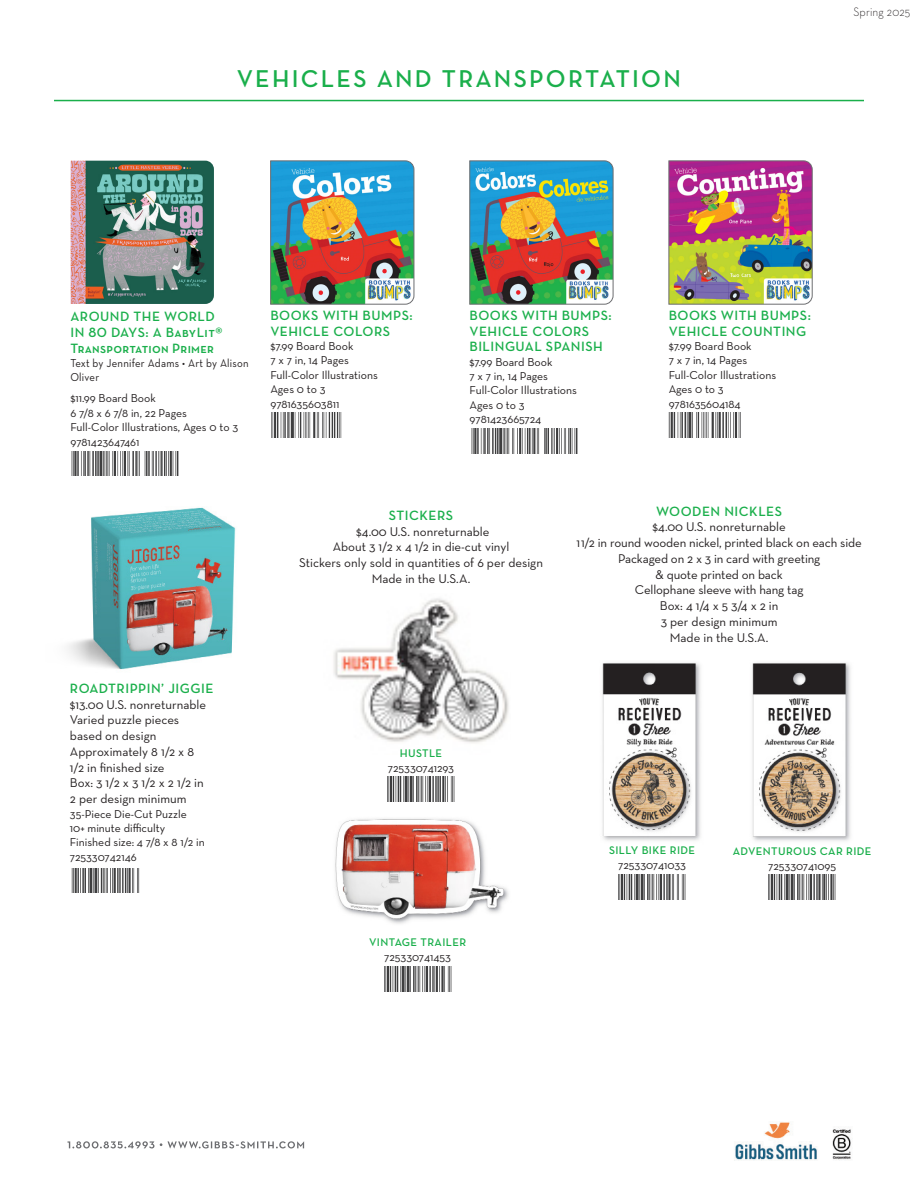
<style>
.page{position:relative;width:918px;height:1188px;background:#fff}
.page>*{position:absolute;margin:0;border:0;box-sizing:border-box;transform-origin:0 0}
._14_Back_Header{font:600 24.75px "Neutraface Text";letter-spacing:.09em;color:#1aaf4b}
._09_Backlist_Title{font:600 13.65px/15.6px "Neutraface Text";letter-spacing:.035em;color:#1aaf4b}
._05_Stats{font:600 13.65px "Neutraface Text";letter-spacing:.035em;color:#1aaf4b}
.Gift_Title{font:600 13.65px "Neutraface Text";letter-spacing:.035em;color:#1aaf4b}
._05_Stats-2{font:12.9px/15.8px "Neutraface Text";color:#231f20}
.Gift_Stats{font:12.9px "Neutraface Text";color:#231f20}
._11_Back_Author{font:300 12.45px "Neutraface Text";letter-spacing:.01em;color:#231f20;scale:.92 1}
._12_Back_Stats{font:11.7px "Neutraface Text";color:#231f20}
._05_Stats-3{font:11.7px "Neutraface Text";color:#231f20}
.Gift_Stats-2{font:11.7px "Neutraface Text";color:#231f20}
.Gift_ISBN{font:11.7px "Neutraface Text";color:#231f20}
._12b_Back_ISBN{font:11.7px "Neutraface Text";letter-spacing:-.005em;color:#231f20}
._02_Author_Name{font:11.7px/14.4px "Neutraface Text";letter-spacing:.02em;color:#231f20;scale:.92 1}
.Gift_Title-2{font:600 11.25px "Neutraface Text";letter-spacing:.035em;color:#1aaf4b}
</style>
<div class="page">
<svg style="left:68px;top:1141px;width:236px;height:7px"></svg>
<img style="left:734px;top:1122px;width:117px;height:39px">
<hr style="left:54px;top:100px;width:810px;height:1px;background:#1aaf4b">
<img style="left:71px;top:451px;width:108px;height:25px">
<img style="left:71px;top:161px;width:143px;height:143px">
<img style="left:668px;top:160px;width:145px;height:145px">
<img style="left:669px;top:413px;width:72px;height:25px">
<img style="left:270px;top:160px;width:144px;height:145px">
<img style="left:271px;top:413px;width:71px;height:25px">
<img style="left:469px;top:160px;width:145px;height:145px">
<img style="left:471px;top:429px;width:107px;height:24px">
<img style="left:71px;top:868px;width:69px;height:25px">
<img style="left:602px;top:662px;width:99px;height:179px">
<img style="left:618px;top:874px;width:68px;height:25px">
<img style="left:752px;top:662px;width:99px;height:179px">
<img style="left:768px;top:875px;width:68px;height:25px">
<img style="left:333px;top:598px;width:176px;height:145px">
<img style="left:387px;top:777px;width:68px;height:25px">
<img style="left:335px;top:818px;width:174px;height:106px">
<img style="left:384px;top:966px;width:68px;height:25px">
<img style="left:68px;top:507px;width:168px;height:163px">
<p class="_14_Back_Header" style="left:237px;top:63px;width:446px">VEHICLES AND TRANSPORTATION</p>
<p class="_11_Back_Author" style="left:853px;top:4px;width:63px">Spring 2025</p>
<p class="_09_Backlist_Title" style="left:70px;top:309px;width:154px">AROUND THE WORLD<br>IN 80 DAYS: A BabyLit®<br>Transportation Primer</p>
<p class="_02_Author_Name" style="left:70px;top:356px;width:195px">Text by Jennifer Adams • Art by Alison<br>Oliver</p>
<p class="_05_Stats-3" style="left:70px;top:391px;width:87px">$11.99 Board Book</p>
<p class="_05_Stats-3" style="left:70px;top:406px;width:118px">6 7/8 x 6 7/8 in, 22 Pages</p>
<p class="_05_Stats-3" style="left:70px;top:420px;width:169px">Full-Color Illustrations, Ages 0 to 3</p>
<p class="_12b_Back_ISBN" style="left:70px;top:434px;width:70px">9781423647461</p>
<p class="_09_Backlist_Title" style="left:270px;top:307px;width:144px">BOOKS WITH BUMPS:<br>VEHICLE COLORS</p>
<p class="_12_Back_Stats" style="left:270px;top:339px;width:84px">$7.99 Board Book</p>
<p class="_12_Back_Stats" style="left:270px;top:353px;width:80px">7 x 7 in, 14 Pages</p>
<p class="_12_Back_Stats" style="left:270px;top:367px;width:109px">Full-Color Illustrations</p>
<p class="_12_Back_Stats" style="left:270px;top:382px;width:57px">Ages 0 to 3</p>
<p class="_12b_Back_ISBN" style="left:270px;top:396px;width:70px">9781635603811</p>
<p class="_09_Backlist_Title" style="left:470px;top:307px;width:144px">BOOKS WITH BUMPS:<br>VEHICLE COLORS<br>BILINGUAL SPANISH</p>
<p class="_12_Back_Stats" style="left:470px;top:354px;width:84px">$7.99 Board Book</p>
<p class="_12_Back_Stats" style="left:470px;top:369px;width:80px">7 x 7 in, 14 Pages</p>
<p class="_12_Back_Stats" style="left:470px;top:383px;width:109px">Full-Color Illustrations</p>
<p class="_12_Back_Stats" style="left:470px;top:397px;width:57px">Ages 0 to 3</p>
<p class="_12b_Back_ISBN" style="left:470px;top:412px;width:73px">9781423665724</p>
<p class="_09_Backlist_Title" style="left:669px;top:307px;width:144px">BOOKS WITH BUMPS:<br>VEHICLE COUNTING</p>
<p class="_12_Back_Stats" style="left:669px;top:339px;width:84px">$7.99 Board Book</p>
<p class="_12_Back_Stats" style="left:669px;top:353px;width:80px">7 x 7 in, 14 Pages</p>
<p class="_12_Back_Stats" style="left:669px;top:367px;width:109px">Full-Color Illustrations</p>
<p class="_12_Back_Stats" style="left:669px;top:382px;width:57px">Ages 0 to 3</p>
<p class="_12b_Back_ISBN" style="left:669px;top:396px;width:73px">9781635604184</p>
<p class="Gift_Title" style="left:70px;top:680px;width:145px">ROADTRIPPIN’ JIGGIE</p>
<p class="_05_Stats-2" style="left:70px;top:696px;width:138px">$13.00 U.S. nonreturnable</p>
<p class="_05_Stats-2" style="left:70px;top:712px;width:111px">Varied puzzle pieces based on design</p>
<p class="_05_Stats-2" style="left:70px;top:743px;width:126px">Approximately 8 1/2 x 8<br>1/2 in finished size</p>
<p class="_05_Stats-2" style="left:70px;top:775px;width:135px">Box: 3 1/2 x 3 1/2 x 2 1/2 in</p>
<p class="Gift_Stats" style="left:70px;top:791px;width:118px">2 per design minimum</p>
<p class="Gift_Stats-2" style="left:70px;top:806px;width:118px">35-Piece Die-Cut Puzzle</p>
<p class="Gift_Stats-2" style="left:70px;top:821px;width:97px">10+ minute difficulty</p>
<p class="Gift_Stats-2" style="left:70px;top:835px;width:136px">Finished size: 4 7/8 x 8 1/2 in</p>
<p class="Gift_ISBN" style="left:70px;top:849px;width:68px">725330742146</p>
<p class="_05_Stats" style="left:389px;top:507px;width:66px">STICKERS</p>
<p class="_05_Stats-2" style="left:356px;top:523px;width:135px">$4.00 U.S. nonreturnable</p>
<p class="_05_Stats-2" style="left:333px;top:539px;width:178px">About 3 1/2 x 4 1/2 in die-cut vinyl</p>
<p class="_05_Stats-2" style="left:299px;top:555px;width:246px">Stickers only sold in quantities of 6 per design</p>
<p class="_05_Stats-2" style="left:372px;top:570px;width:100px">Made in the U.S.A.</p>
<p class="_05_Stats" style="left:656px;top:502px;width:128px">WOODEN NICKLES</p>
<p class="_05_Stats-2" style="left:653px;top:519px;width:135px">$4.00 U.S. nonreturnable</p>
<p class="_05_Stats-2" style="left:577px;top:535px;width:287px">1 1/2 in round wooden nickel, printed black on each side</p>
<p class="_05_Stats-2" style="left:618px;top:550px;width:204px;text-align:center">Packaged on 2 x 3 in card with greeting &amp; quote printed on back</p>
<p class="_05_Stats-2" style="left:635px;top:582px;width:170px">Cellophane sleeve with hang tag</p>
<p class="_05_Stats-2" style="left:660px;top:598px;width:120px">Box: 4 1/4 x 5 3/4 x 2 in</p>
<p class="_05_Stats-2" style="left:661px;top:613px;width:118px">3 per design minimum</p>
<p class="_05_Stats-2" style="left:670px;top:629px;width:100px">Made in the U.S.A.</p>
<p class="Gift_Title-2" style="left:400px;top:746px;width:44px">HUSTLE</p>
<p class="Gift_ISBN" style="left:388px;top:760px;width:68px">725330741293</p>
<p class="Gift_Title-2" style="left:369px;top:935px;width:99px">VINTAGE TRAILER</p>
<p class="Gift_ISBN" style="left:384px;top:949px;width:68px">725330741453</p>
<p class="Gift_Title-2" style="left:609px;top:844px;width:88px">SILLY BIKE RIDE</p>
<p class="Gift_ISBN" style="left:618px;top:858px;width:69px">725330741033</p>
<p class="Gift_Title-2" style="left:733px;top:844px;width:140px">ADVENTUROUS CAR RIDE</p>
<p class="Gift_ISBN" style="left:768px;top:858px;width:69px">725330741095</p>
</div>
